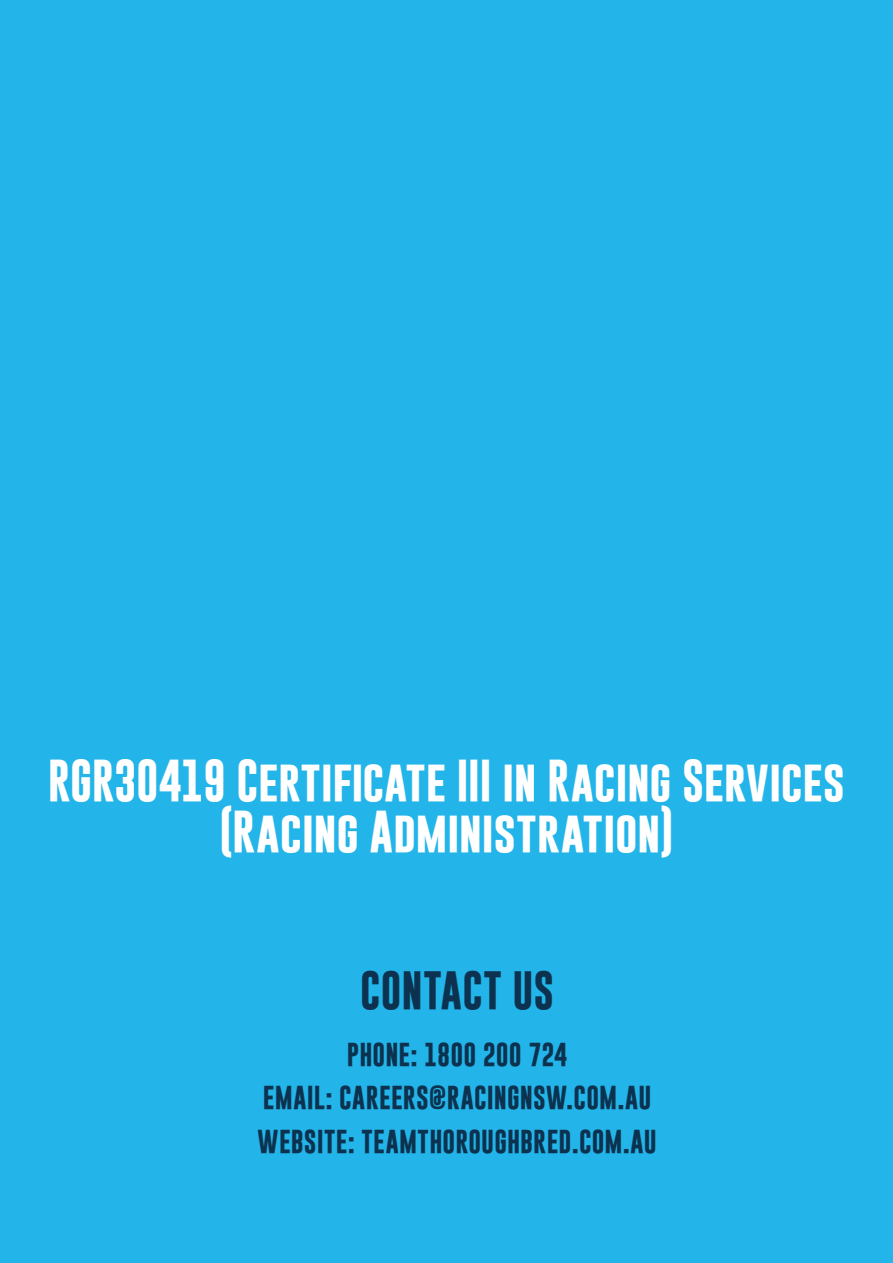
<style>
.page{position:relative;width:893px;height:1263px;background:#23b5e9}
.page>*{position:absolute;margin:0;border:0;box-sizing:border-box;transform-origin:0 0}
.t1{font:700 42.75px "Gobold";letter-spacing:-.01em;color:#fff}
.Brochure_Heading{font:700 39px "Gobold";letter-spacing:.005em;color:#0c324f}
.Brochure_Heading-2{font:700 24px "Gobold";letter-spacing:.01em;color:#0c324f}
</style>
<div class="page">
<p class="t1" style="left:48px;top:753px;width:799px">RGR30419 Certificate III in Racing Services</p>
<p class="t1" style="left:219px;top:804px;width:456px">(Racing Administration)</p>
<p class="Brochure_Heading" style="left:360px;top:965px;width:196px">CONTACT US</p>
<p class="Brochure_Heading-2" style="left:347px;top:1039px;width:222px">PHONE: 1800 200 724</p>
<p class="Brochure_Heading-2" style="left:263px;top:1082px;width:390px">EMAIL: CAREERS@RACINGNSW.COM.AU</p>
<p class="Brochure_Heading-2" style="left:258px;top:1125px;width:401px">WEBSITE: TEAMTHOROUGHBRED.COM.AU</p>
</div>
